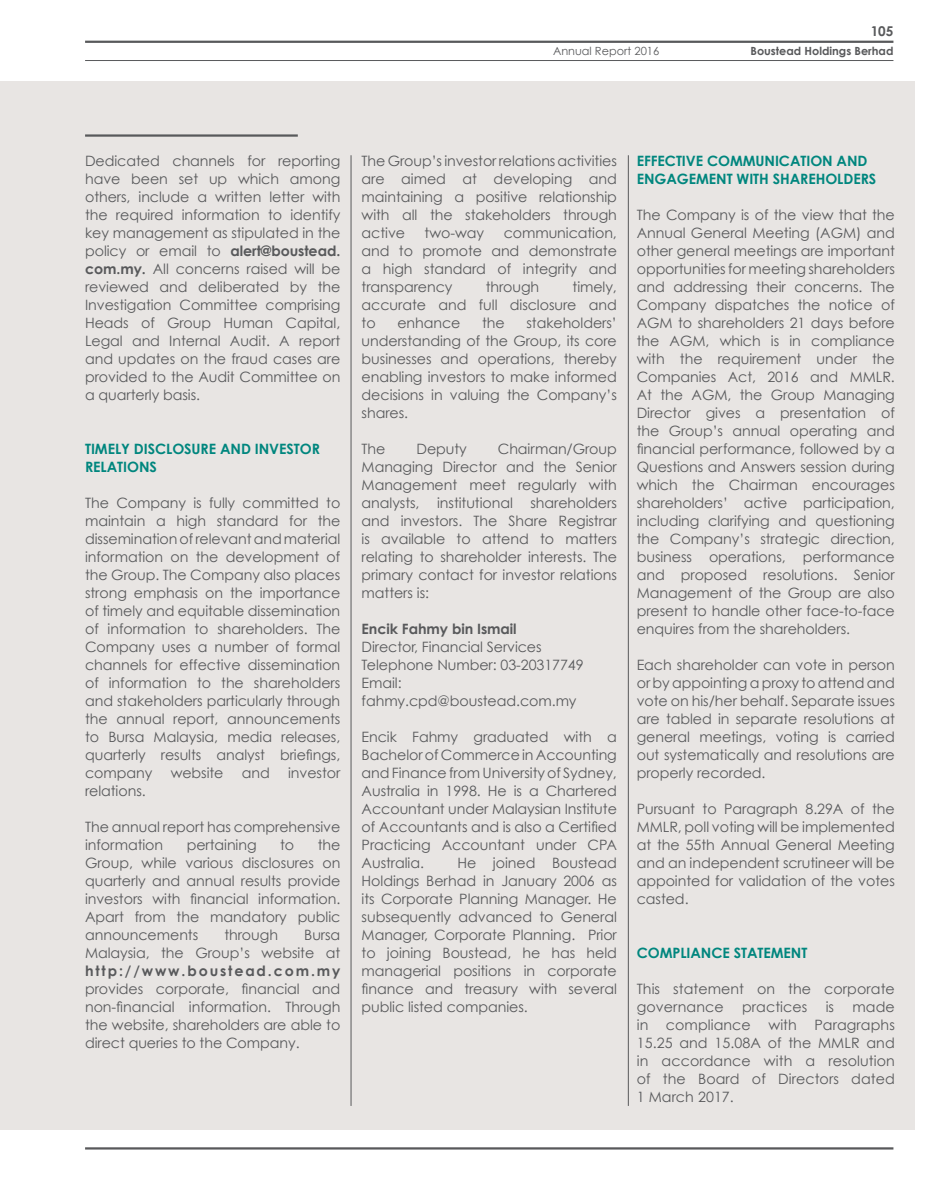
<style>
.page{position:relative;width:936px;height:1191px;background:#fff}
.page>*{position:absolute;margin:0;border:0;box-sizing:border-box;transform-origin:0 0}
.t1{font:14.25px/18px "Century Gothic";letter-spacing:-.005em;color:#58595b;text-align:justify}
.t2{font:700 14.25px/18px "Century Gothic";letter-spacing:-.005em;color:#00867e}
.t3{font:700 14.25px "Century Gothic";letter-spacing:.13em;color:#58595b}
.t4{font:700 14.25px "Century Gothic";letter-spacing:-.005em;color:#58595b}
.t5{font:700 13.5px "Century Gothic";color:#58595b}
.t6{font:700 11.25px "Century Gothic";color:#58595b}
.t7{font:11.25px "Century Gothic";color:#58595b}
.s1{font-weight:700}
</style>
<div class="page">
<div style="left:0;top:81px;width:914px;height:1048px;background:#e8e5e3"></div>
<hr style="left:628px;top:155px;width:1px;height:951px;background:#58595b">
<hr style="left:350px;top:155px;width:1px;height:951px;background:#58595b">
<hr style="left:85px;top:41px;width:808px;height:2px;background:#58595b">
<hr style="left:85px;top:134px;width:213px;height:3px;background:#58595b">
<hr style="left:85px;top:60px;width:808px;height:1px;background:#58595b">
<hr style="left:85px;top:1147px;width:808px;height:2px;background:#58595b">
<p class="t5" style="left:870px;top:23px;width:24px">105</p>
<p class="t7" style="left:553px;top:44px;width:108px">Annual Report 2016</p>
<p class="t6" style="left:750px;top:44px;width:144px">Boustead Holdings Berhad</p>
<p class="t1" style="left:85px;top:152px;width:257px">Dedicated channels for reporting have been set up which among others, include a written letter with the required information to identify key management as stipulated in the policy or email to <span class="s1">alert@boustead. com.my.</span> All concerns raised will be reviewed and deliberated by the Investigation Committee comprising Heads of Group Human Capital, Legal and Internal Audit. A report and updates on the fraud cases are provided to the Audit Committee on a quarterly basis.</p>
<p class="t2" style="left:85px;top:439px;width:236px">TIMELY DISCLOSURE AND INVESTOR<br>RELATIONS</p>
<p class="t1" style="left:85px;top:493px;width:257px">The Company is fully committed to maintain a high standard for the dissemination of relevant and material information on the development of the Group. The Company also places strong emphasis on the importance of timely and equitable dissemination of information to shareholders. The Company uses a number of formal channels for effective dissemination of information to the shareholders and stakeholders particularly through the annual report, announcements to Bursa Malaysia, media releases, quarterly results analyst briefings, company</p>
<p class="t1" style="left:171px;top:763px;width:54px">website</p>
<p class="t1" style="left:242px;top:763px;width:30px">and</p>
<p class="t1" style="left:288px;top:763px;width:54px">investor</p>
<p class="t1" style="left:85px;top:781px;width:62px">relations.</p>
<p class="t1" style="left:85px;top:817px;width:257px">The annual report has comprehensive information</p>
<p class="t1" style="left:187px;top:835px;width:71px">pertaining</p>
<p class="t1" style="left:280px;top:835px;width:16px">to</p>
<p class="t1" style="left:85px;top:835px;width:257px;text-indent:232px">the Group, while various disclosures on quarterly and annual results provide investors with financial information.<br>Apart from the mandatory public announcements</p>
<p class="t1" style="left:224px;top:925px;width:55px">through</p>
<p class="t1" style="left:85px;top:925px;width:257px;text-align:right">Bursa<br>Malaysia, the Group’s website at</p>
<p class="t3" style="left:85px;top:962px;width:257px">http://www.boustead.com.my</p>
<p class="t1" style="left:85px;top:979px;width:257px">provides corporate, financial and non-financial information. Through the website, shareholders are able to direct queries to the Company.</p>
<p class="t1" style="left:361px;top:151px;width:257px">The Group’s investor relations activities are aimed at developing and maintaining a positive relationship with all the stakeholders through active</p>
<p class="t1" style="left:361px;top:223px;width:257px;text-indent:142px">communication, and to promote and demonstrate a high standard of integrity and transparency</p>
<p class="t1" style="left:424px;top:223px;width:61px">two-way</p>
<p class="t1" style="left:361px;top:277px;width:257px;text-indent:211px">timely, accurate and full disclosure and to</p>
<p class="t1" style="left:485px;top:277px;width:55px">through</p>
<p class="t1" style="left:361px;top:313px;width:257px;text-indent:165px">stakeholders’ understanding of the Group, its core businesses and operations, thereby enabling investors to make informed decisions in valuing the Company’s shares.</p>
<p class="t1" style="left:361px;top:439px;width:25px">The</p>
<p class="t1" style="left:416px;top:439px;width:52px">Deputy</p>
<p class="t1" style="left:397px;top:313px;width:65px">enhance</p>
<p class="t1" style="left:482px;top:313px;width:24px">the</p>
<p class="t1" style="left:361px;top:439px;width:257px;text-indent:136px">Chairman/Group Managing Director and the Senior Management meet regularly with analysts, institutional shareholders and investors. The Share Registrar is available to attend to matters relating to shareholder interests. The primary contact for investor relations matters is:</p>
<p class="t4" style="left:361px;top:620px;width:156px">Encik Fahmy bin Ismail</p>
<p class="t1" style="left:361px;top:637px;width:223px;text-align:left">Director, Financial Services<br>Telephone Number: 03-20317749<br>Email: fahmy.cpd@boustead.com.my</p>
<p class="t1" style="left:361px;top:727px;width:257px">Encik Fahmy graduated with a Bachelor of Commerce in Accounting and Finance from University of Sydney, Australia in 1998. He is a Chartered Accountant under Malaysian Institute of Accountants and is also a Certified Practicing Accountant under CPA Australia.</p>
<p class="t1" style="left:361px;top:853px;width:257px;text-indent:96px">He joined Boustead Holdings Berhad in January 2006 as its Corporate Planning Manager. He subsequently advanced to General Manager, Corporate Planning. Prior to joining Boustead, he has held managerial positions in corporate finance and treasury with several public listed companies.</p>
<p class="t2" style="left:636px;top:151px;width:241px">EFFECTIVE COMMUNICATION AND<br>ENGAGEMENT WITH SHAREHOLDERS</p>
<p class="t1" style="left:636px;top:205px;width:259px">The Company is of the view that the Annual General Meeting (AGM) and other general meetings are important opportunities for meeting shareholders and addressing their concerns. The Company dispatches the notice of AGM to shareholders 21 days before the AGM, which is in compliance with the requirement under the Companies Act, 2016 and MMLR.<br>At the AGM, the Group Managing Director gives a presentation of the Group’s annual operating and financial performance, followed by a Questions and Answers session during which the Chairman encourages shareholders’ active participation, including clarifying and questioning the Company’s strategic direction, business operations, performance and proposed resolutions. Senior Management of the Group are also present to handle other face-to-face enquires from the shareholders.</p>
<p class="t1" style="left:636px;top:655px;width:259px">Each shareholder can vote in person or by appointing a proxy to attend and vote on his/her behalf. Separate issues are tabled in separate resolutions at general meetings, voting is carried out systematically and resolutions are properly recorded.</p>
<p class="t1" style="left:636px;top:799px;width:259px">Pursuant to Paragraph 8.29A of the MMLR, poll voting will be implemented at the 55th Annual General Meeting and an independent scrutineer will be appointed for validation of the votes casted.</p>
<p class="t2" style="left:636px;top:943px;width:172px">COMPLIANCE STATEMENT</p>
<p class="t1" style="left:636px;top:979px;width:259px">This statement on the corporate governance</p>
<p class="t1" style="left:742px;top:997px;width:67px">practices</p>
<p class="t1" style="left:825px;top:997px;width:10px">is</p>
<p class="t1" style="left:636px;top:997px;width:259px;text-indent:216px">made in compliance with Paragraphs 15.25 and 15.08A of the MMLR and in accordance with a resolution of the Board of Directors dated 1 March 2017.</p>
</div>
